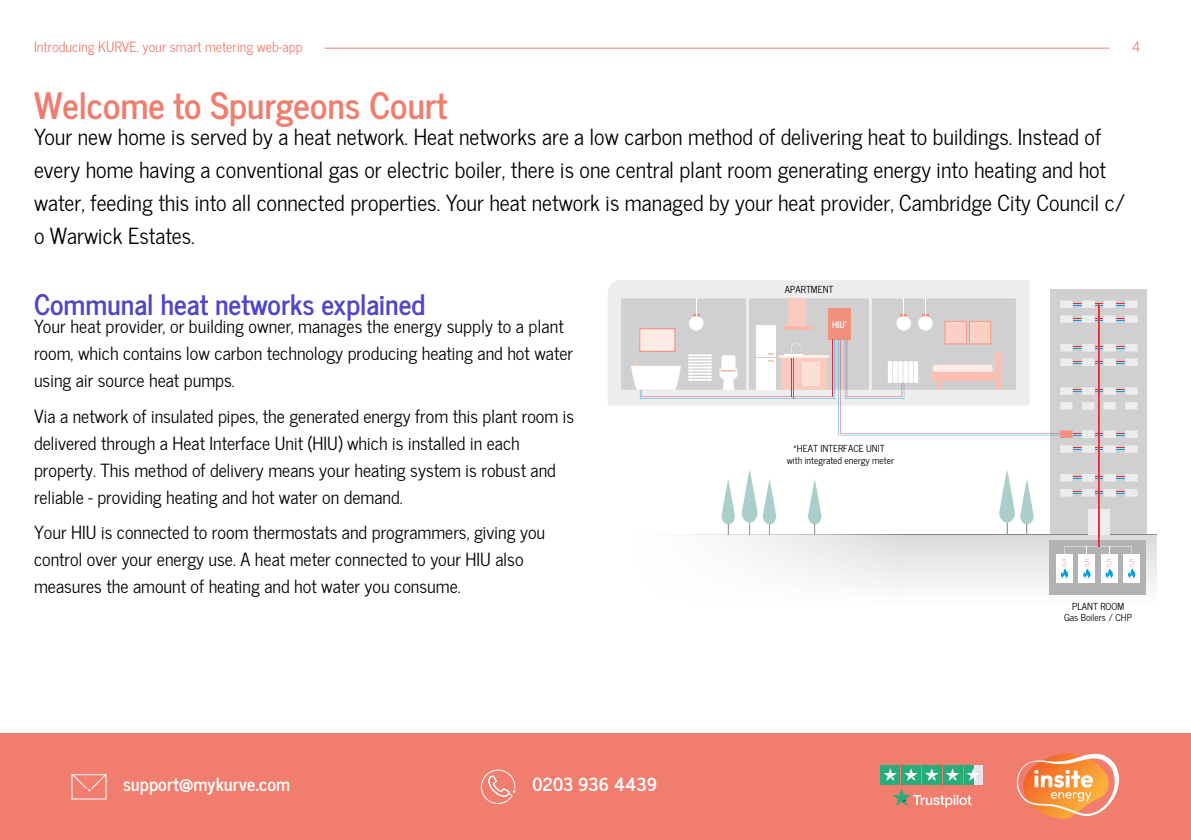
<style>
.page{position:relative;width:1191px;height:840px;background:#fff}
.page>*{position:absolute;margin:0;border:0;box-sizing:border-box;transform-origin:0 0}
.t1{font:700 36px "News Cycle";color:#f07d6e}
.t2{font:700 28px "News Cycle";color:#5046c8}
.t3{font:22px/33px "News Cycle";color:#000}
.t4{font:18px/27px "News Cycle";color:#000}
.t5{font:700 18px "News Cycle";letter-spacing:.005em;color:#fff}
.t6{font:14px "News Cycle";color:#f07d6e}
.t7{font:9.6px/11.6px "News Cycle";color:#000;text-align:center}
.t8{font:700 8.8px "News Cycle";color:#fff}
.t9{font:700 6.4px "News Cycle";color:#fff}
</style>
<div class="page">
<div style="left:0;top:732px;width:1191px;height:107px;background:#f07d6e"></div>
<svg style="left:1017px;top:753px;width:102px;height:65px"></svg>
<svg style="left:481px;top:769px;width:34px;height:34px"></svg>
<svg style="left:892px;top:788px;width:79px;height:19px"></svg>
<div style="left:973px;top:764px;width:9px;height:19px;background:#e5e3ed"></div>
<div style="left:963px;top:764px;width:10px;height:19px;background:#27ad7a"></div>
<div style="left:880px;top:764px;width:20px;height:19px;background:#27ad7a"></div>
<div style="left:901px;top:764px;width:19px;height:19px;background:#27ad7a"></div>
<div style="left:922px;top:764px;width:19px;height:19px;background:#27ad7a"></div>
<div style="left:943px;top:764px;width:19px;height:19px;background:#27ad7a"></div>
<svg style="left:884px;top:768px;width:13px;height:12px"></svg>
<svg style="left:904px;top:768px;width:13px;height:12px"></svg>
<svg style="left:925px;top:768px;width:13px;height:12px"></svg>
<svg style="left:946px;top:768px;width:13px;height:12px"></svg>
<svg style="left:966px;top:767px;width:13px;height:13px"></svg>
<svg style="left:71px;top:774px;width:36px;height:25px"></svg>
<hr style="left:324px;top:48px;width:785px;height:1px;background:#f07d6e">
<div style="left:902px;top:534px;width:249px;height:71px;background:linear-gradient(to bottom,#dbdbda,#fcfcfc)"></div>
<hr style="left:621px;top:534px;width:536px;height:1px;background:#878787">
<img style="left:621px;top:534px;width:281px;height:53px">
<div style="left:1049px;top:540px;width:97px;height:54px;background:#b3b2b2"></div>
<div style="left:1078px;top:554px;width:17px;height:28px;background:#fff"></div>
<div style="left:1056px;top:554px;width:16px;height:28px;background:#fff"></div>
<div style="left:1101px;top:554px;width:16px;height:28px;background:#fff"></div>
<div style="left:1123px;top:554px;width:16px;height:28px;background:#fff"></div>
<svg style="left:999px;top:470px;width:34px;height:64px"></svg>
<svg style="left:741px;top:469px;width:16px;height:65px"></svg>
<svg style="left:763px;top:479px;width:13px;height:55px"></svg>
<svg style="left:808px;top:479px;width:13px;height:55px"></svg>
<svg style="left:721px;top:479px;width:14px;height:55px"></svg>
<div style="left:1050px;top:289px;width:97px;height:245px;background:#d0d0d0"></div>
<div style="left:1088px;top:508px;width:21px;height:26px;background:#ededed"></div>
<svg style="left:608px;top:280px;width:421px;height:125px;background:#eaeaea"></svg>
<hr style="left:1099px;top:305px;width:1px;height:241px;background:#009fe3">
<hr style="left:1066px;top:433px;width:65px;height:1px;background:#e62a3c">
<hr style="left:1066px;top:435px;width:65px;height:1px;background:#009fe3">
<hr style="left:1066px;top:389px;width:65px;height:1px;background:#e62a3c">
<hr style="left:1066px;top:391px;width:65px;height:1px;background:#009fe3">
<hr style="left:1066px;top:361px;width:65px;height:1px;background:#e62a3c">
<hr style="left:1066px;top:363px;width:65px;height:1px;background:#009fe3">
<hr style="left:1066px;top:346px;width:65px;height:1px;background:#e62a3c">
<hr style="left:1066px;top:348px;width:65px;height:1px;background:#009fe3">
<hr style="left:1066px;top:317px;width:65px;height:1px;background:#e62a3c">
<hr style="left:1066px;top:319px;width:65px;height:1px;background:#009fe3">
<hr style="left:1066px;top:303px;width:65px;height:1px;background:#e62a3c">
<hr style="left:1066px;top:305px;width:65px;height:1px;background:#009fe3">
<hr style="left:1066px;top:447px;width:65px;height:1px;background:#e62a3c">
<hr style="left:1066px;top:449px;width:65px;height:1px;background:#009fe3">
<hr style="left:1066px;top:476px;width:65px;height:1px;background:#e62a3c">
<hr style="left:1066px;top:478px;width:65px;height:1px;background:#009fe3">
<hr style="left:1066px;top:491px;width:65px;height:1px;background:#e62a3c">
<hr style="left:1066px;top:493px;width:65px;height:1px;background:#009fe3">
<hr style="left:1097px;top:303px;width:1px;height:243px;background:#e62a3c">
<svg style="left:1081px;top:387px;width:13px;height:8px"></svg>
<svg style="left:1103px;top:387px;width:13px;height:8px"></svg>
<svg style="left:1124px;top:387px;width:13px;height:8px"></svg>
<svg style="left:1081px;top:300px;width:13px;height:8px"></svg>
<svg style="left:1103px;top:300px;width:13px;height:8px"></svg>
<svg style="left:1124px;top:300px;width:13px;height:8px"></svg>
<svg style="left:1081px;top:315px;width:13px;height:8px"></svg>
<svg style="left:1103px;top:315px;width:13px;height:8px"></svg>
<svg style="left:1124px;top:315px;width:13px;height:8px"></svg>
<svg style="left:1081px;top:344px;width:13px;height:7px"></svg>
<svg style="left:1103px;top:344px;width:13px;height:7px"></svg>
<svg style="left:1124px;top:344px;width:13px;height:7px"></svg>
<svg style="left:1081px;top:358px;width:13px;height:8px"></svg>
<svg style="left:1103px;top:358px;width:13px;height:8px"></svg>
<svg style="left:1124px;top:358px;width:13px;height:8px"></svg>
<svg style="left:1081px;top:430px;width:13px;height:8px"></svg>
<svg style="left:1103px;top:430px;width:13px;height:8px"></svg>
<svg style="left:1124px;top:430px;width:13px;height:8px"></svg>
<svg style="left:1060px;top:445px;width:12px;height:8px"></svg>
<svg style="left:1081px;top:445px;width:13px;height:8px"></svg>
<svg style="left:1103px;top:445px;width:13px;height:8px"></svg>
<svg style="left:1124px;top:445px;width:13px;height:8px"></svg>
<svg style="left:1060px;top:474px;width:12px;height:7px"></svg>
<svg style="left:1081px;top:474px;width:13px;height:7px"></svg>
<svg style="left:1103px;top:474px;width:13px;height:7px"></svg>
<svg style="left:1124px;top:474px;width:13px;height:7px"></svg>
<svg style="left:1060px;top:489px;width:12px;height:7px"></svg>
<svg style="left:1081px;top:489px;width:13px;height:7px"></svg>
<svg style="left:1103px;top:489px;width:13px;height:7px"></svg>
<svg style="left:1124px;top:489px;width:13px;height:7px"></svg>
<svg style="left:1082px;top:402px;width:12px;height:8px"></svg>
<svg style="left:1103px;top:402px;width:13px;height:8px"></svg>
<svg style="left:1125px;top:402px;width:12px;height:8px"></svg>
<svg style="left:631px;top:298px;width:441px;height:140px"></svg>
<svg style="left:1060px;top:546px;width:76px;height:33px"></svg>
<p class="t6" style="left:34px;top:34px;width:270px">Introducing KURVE, your smart metering web-app</p>
<h1 class="t1" style="left:34px;top:74px;width:415px">Welcome to Spurgeons Court</h1>
<p class="t3" style="left:34px;top:119px;width:1093px">Your new home is served by a heat network. Heat networks are a low carbon method of delivering heat to buildings. Instead of every home having a conventional gas or electric boiler, there is one central plant room generating energy into heating and hot water, feeding this into all connected properties. Your heat network is managed by your heat provider, Cambridge City Council c/ o Warwick Estates.</p>
<p class="t6" style="left:1132px;top:34px;width:10px">4</p>
<h2 class="t2" style="left:34px;top:280px;width:392px">Communal heat networks explained</h2>
<p class="t4" style="left:34px;top:312px;width:540px">Your heat provider, or building owner, manages the energy supply to a plant room, which contains low carbon technology producing heating and hot water using air source heat pumps.</p>
<p class="t4" style="left:34px;top:401px;width:541px">Via a network of insulated pipes, the generated energy from this plant room is delivered through a Heat Interface Unit (HIU) which is installed in each property. This method of delivery means your heating system is robust and reliable - providing heating and hot water on demand.</p>
<p class="t4" style="left:34px;top:518px;width:513px">Your HIU is connected to room thermostats and programmers, giving you control over your energy use. A heat meter connected to your HIU also measures the amount of heating and hot water you consume.</p>
<p class="t7" style="left:785px;top:283px;width:50px">APARTMENT</p>
<p class="t8" style="left:832px;top:317px;width:14px">HIU</p>
<p class="t9" style="left:844px;top:316px;width:4px">*</p>
<p class="t7" style="left:786px;top:442px;width:109px">*HEAT INTERFACE UNIT with integrated energy meter</p>
<p class="t5" style="left:123px;top:768px;width:169px">support@mykurve.com</p>
<p class="t5" style="left:532px;top:768px;width:126px">0203 936 4439</p>
<p class="t7" style="left:1064px;top:599px;width:70px">PLANT ROOM<br>Gas Boilers / CHP</p>
</div>
